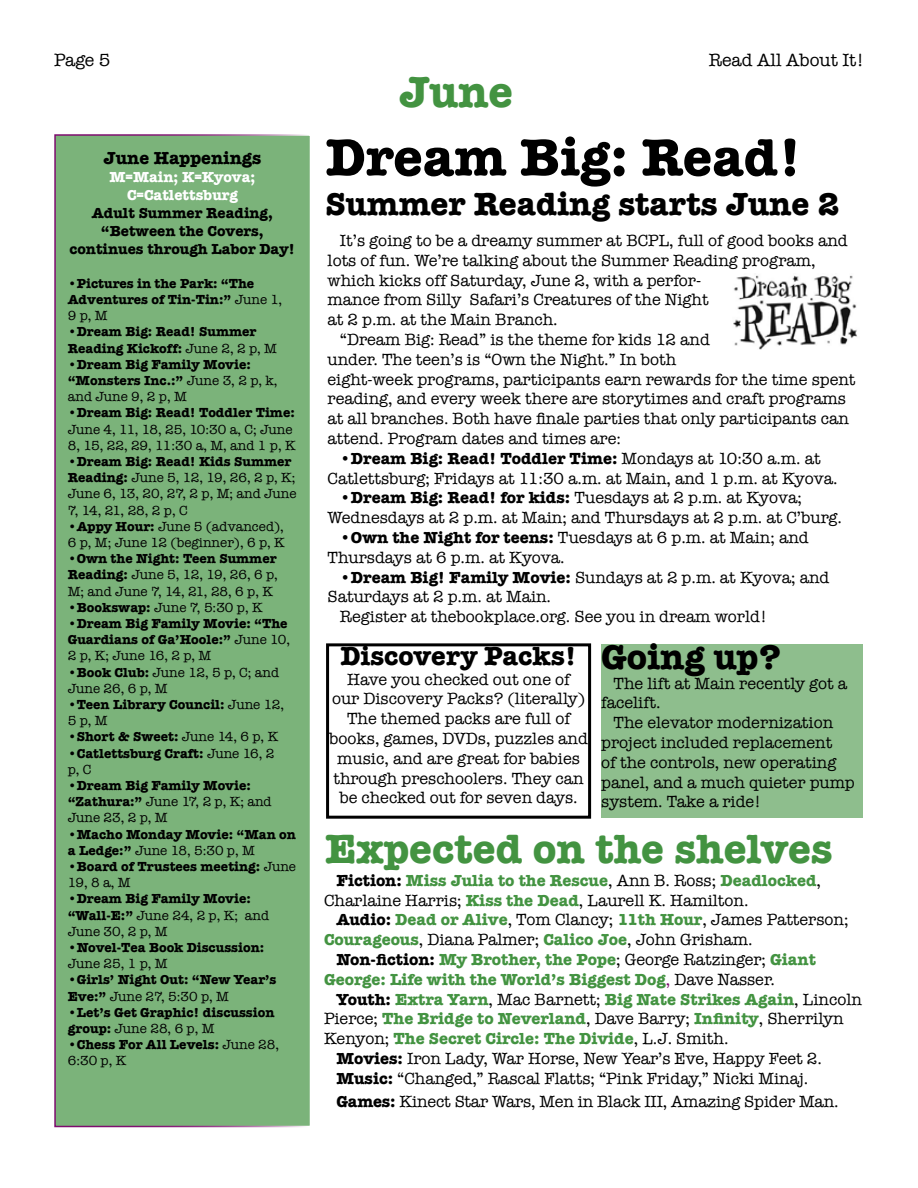
<style>
.page{position:relative;width:918px;height:1188px;background:#fff}
.page>*{position:absolute;margin:0;border:0;box-sizing:border-box;transform-origin:0 0}
.t1{font:700 54px "American Typewriter";color:#000}
.t2{font:700 45px "American Typewriter";color:#439341}
.t3{font:700 42px "American Typewriter";color:#439341}
.t4{font:700 36px "American Typewriter";color:#000}
.t5{font:700 33px "American Typewriter";color:#000}
.t6{font:700 27px "American Typewriter";color:#000}
.t7{font:18px "American Typewriter";color:#000}
.t8{font:700 18px "American Typewriter";color:#000}
.t9{font:16.5px/19.8px "American Typewriter";color:#000}
.t10{font:700 16.5px "American Typewriter";color:#439341}
.t11{font:700 15px/18px "American Typewriter";color:#000;text-align:center}
.t12{font:700 15px/18px "American Typewriter";color:#fff;text-align:center}
.t13{font:700 13.5px/16.2px "American Typewriter";color:#000}
.t14{font:13.5px/16.2px "American Typewriter";color:#000}
.s1{font-weight:400}
.s2{font-weight:700}
.s3{font-weight:700;color:#439341}
.s4{color:#000}
.s5{font-weight:400;color:#000}
.s6{font-weight:400;color:#7e0c6e}
</style>
<div class="page">
<div style="left:55px;top:135px;width:256px;height:991px;background:#7bb37a"></div>
<img style="left:733px;top:275px;width:124px;height:74px">
<div style="left:326px;top:643px;width:265px;height:176px;border:3px solid #000"></div>
<div style="left:601px;top:644px;width:261px;height:173px;background:#8ebe8d"></div>
<p class="t7" style="left:54px;top:47px;width:58px">Page 5</p>
<p class="t7" style="left:709px;top:47px;width:157px">Read All About It!</p>
<h2 class="t2" style="left:399px;top:53px;width:115px">June</h2>
<p class="t8" style="left:104px;top:142px;width:159px">June Happenings</p>
<p class="t12" style="left:109px;top:167px;width:148px">M=Main; K=Kyova;<br>C=Catlettsburg</p>
<p class="t11" style="left:70px;top:203px;width:227px">Adult Summer Reading, “Between the Covers, continues through Labor Day!</p>
<p class="t13" style="left:68px;top:274px;width:216px">•Pictures in the Park: “The<br>Adventures of Tin-Tin:” <span class="s1">June 1,<br>9 p, M</span></p>
<p class="t13" style="left:68px;top:323px;width:211px">•Dream Big: Read! Summer<br>Reading Kickoff: <span class="s1">June 2, 2 p, M</span></p>
<p class="t13" style="left:68px;top:355px;width:211px">•Dream Big Family Movie: “Monsters Inc.:” <span class="s1">June 3, 2 p, k, and June 9, 2 p, M</span></p>
<p class="t13" style="left:68px;top:404px;width:229px">•Dream Big: Read! Toddler Time:</p>
<p class="t14" style="left:68px;top:420px;width:229px">June 4, 11, 18, 25, 10:30 a, C; June<br>8, 15, 22, 29, 11:30 a, M, and 1 p, K</p>
<p class="t14" style="left:68px;top:453px;width:230px"><span class="s2">•Dream Big: Read! Kids Summer<br>Reading:</span> June 5, 12, 19, 26, 2 p, K;<br>June 6, 13, 20, 27, 2 p, M; and June<br>7, 14, 21, 28, 2 p, C</p>
<p class="t14" style="left:68px;top:518px;width:219px"><span class="s2">•Appy Hour:</span> June 5 (advanced),<br>6 p, M; June 12 (beginner), 6 p, K</p>
<p class="t14" style="left:68px;top:550px;width:212px;text-align:justify"><span class="s2">•Own the Night: Teen Summer Reading:</span> June 5, 12, 19, 26, 6 p, M; and June 7, 14, 21, 28, 6 p, K</p>
<p class="t14" style="left:68px;top:599px;width:196px"><span class="s2">•Bookswap:</span> June 7, 5:30 p, K</p>
<p class="t13" style="left:68px;top:615px;width:224px">•Dream Big Family Movie: “The<br>Guardians of Ga’Hoole:” <span class="s1">June 10,<br>2 p, K; June 16, 2 p, M</span></p>
<p class="t14" style="left:68px;top:663px;width:213px"><span class="s2">•Book Club:</span> June 12, 5 p, C; and<br>June 26, 6 p, M</p>
<p class="t13" style="left:68px;top:696px;width:218px">•Teen Library Council: <span class="s1">June 12,<br>5 p, M</span></p>
<p class="t13" style="left:68px;top:728px;width:212px">•Short &amp; Sweet: <span class="s1">June 14, 6 p, K</span></p>
<p class="t13" style="left:68px;top:744px;width:208px">•Catlettsburg Craft: <span class="s1">June 16, 2 p, C</span></p>
<p class="t13" style="left:68px;top:777px;width:205px">•Dream Big Family Movie: “Zathura:” <span class="s1">June 17, 2 p, K; and<br>June 23, 2 p, M</span></p>
<p class="t13" style="left:68px;top:825px;width:230px">•Macho Monday Movie: “Man on a Ledge:” <span class="s1">June 18, 5:30 p, M</span></p>
<p class="t13" style="left:68px;top:858px;width:230px">•Board of Trustees meeting: <span class="s1">June<br>19, 8 a, M</span></p>
<p class="t13" style="left:68px;top:890px;width:203px">•Dream Big Family Movie: “Wall-E:” <span class="s1">June 24, 2 p, K; and<br>June 30, 2 p, M</span></p>
<p class="t13" style="left:68px;top:939px;width:198px">•Novel-Tea Book Discussion:</p>
<p class="t14" style="left:68px;top:955px;width:101px">June 25, 1 p, M</p>
<p class="t13" style="left:68px;top:971px;width:210px">•Girls’ Night Out: “New Year’s<br>Eve:” <span class="s1">June 27, 5:30 p, M</span></p>
<p class="t13" style="left:68px;top:1003px;width:208px">•Let’s Get Graphic! discussion group: <span class="s1">June 28, 6 p, M</span></p>
<p class="t13" style="left:68px;top:1036px;width:213px">•Chess For All Levels: <span class="s1">June 28,<br>6:30 p, K</span></p>
<h1 class="t1" style="left:326px;top:111px;width:478px">Dream Big: Read!</h1>
<h3 class="t5" style="left:326px;top:176px;width:515px">Summer Reading starts June 2</h3>
<p class="t9" style="left:340px;top:230px;width:509px">It’s going to be a dreamy summer at BCPL, full of good books and</p>
<p class="t9" style="left:328px;top:250px;width:490px">lots of fun. We’re talking about the Summer Reading program,</p>
<p class="t9" style="left:328px;top:270px;width:375px">which kicks off Saturday, June 2, with a perfor-</p>
<p class="t9" style="left:328px;top:290px;width:383px">mance from Silly Safari’s Creatures of the Night</p>
<p class="t9" style="left:328px;top:309px;width:232px">at 2 p.m. at the Main Branch.</p>
<p class="t9" style="left:340px;top:329px;width:371px">“Dream Big: Read” is the theme for kids 12 and</p>
<p class="t9" style="left:328px;top:349px;width:350px">under. The teen’s is “Own the Night.” In both</p>
<p class="t9" style="left:328px;top:369px;width:529px">eight-week programs, participants earn rewards for the time spent</p>
<p class="t9" style="left:328px;top:389px;width:520px">reading, and every week there are storytimes and craft programs</p>
<p class="t9" style="left:328px;top:408px;width:523px">at all branches. Both have finale parties that only participants can</p>
<p class="t9" style="left:328px;top:428px;width:295px">attend. Program dates and times are:</p>
<p class="t9" style="left:328px;top:448px;width:512px;text-align:center"><span class="s2">•Dream Big: Read! Toddler Time:</span> Mondays at 10:30 a.m. at<br>Catlettsburg; Fridays at 11:30 a.m. at Main, and 1 p.m. at Kyova.</p>
<p class="t9" style="left:328px;top:488px;width:516px;text-indent:12px"><span class="s2">•Dream Big: Read! for kids:</span> Tuesdays at 2 p.m. at Kyova;<br>Wednesdays at 2 p.m. at Main; and Thursdays at 2 p.m. at C’burg.</p>
<p class="t9" style="left:328px;top:527px;width:483px;text-indent:12px"><span class="s2">•Own the Night for teens:</span> Tuesdays at 6 p.m. at Main; and<br>Thursdays at 6 p.m. at Kyova.</p>
<p class="t9" style="left:340px;top:567px;width:491px"><span class="s2">•Dream Big! Family Movie:</span> Sundays at 2 p.m. at Kyova; and</p>
<p class="t9" style="left:328px;top:587px;width:225px">Saturdays at 2 p.m. at Main.</p>
<p class="t9" style="left:340px;top:606px;width:429px">Register at thebookplace.org. See you in dream world!</p>
<h3 class="t6" style="left:340px;top:632px;width:238px">Discovery Packs!</h3>
<p class="t9" style="left:329px;top:669px;width:260px;text-align:center">Have you checked out one of<br>our Discovery Packs? (literally)<br>The themed packs are full of books, games, DVDs, puzzles and music, and are great for babies through preschoolers. They can be checked out for seven days.</p>
<h3 class="t4" style="left:601px;top:626px;width:181px">Going up?</h3>
<p class="t9" style="left:601px;top:673px;width:247px;text-indent:12px">The lift at Main recently got a facelift.</p>
<p class="t9" style="left:601px;top:712px;width:255px;text-indent:12px">The elevator modernization project included replacement<br>of the controls, new operating panel, and a much quieter pump system. Take a ride!</p>
<h3 class="t3" style="left:325px;top:813px;width:509px">Expected on the shelves</h3>
<p class="t9" style="left:324px;top:870px;width:499px;text-indent:12px"><span class="s2">Fiction:</span> <span class="s3">Miss Julia to the Rescue</span>, Ann B. Ross; <span class="s3">Deadlocked</span>,<br>Charlaine Harris; <span class="s3">Kiss the Dead</span>, Laurell K. Hamilton.</p>
<p class="t9" style="left:336px;top:909px;width:514px"><span class="s2">Audio:</span> <span class="s3">Dead or Alive</span>, Tom Clancy; <span class="s3">11th Hour</span>, James Patterson;</p>
<p class="t9" style="left:324px;top:929px;width:430px"><span class="s3">Courageous</span>, Diana Palmer; <span class="s3">Calico Joe</span>, John Grisham.</p>
<p class="t10" style="left:336px;top:945px;width:481px"><span class="s4">Non-fiction:</span> My Brother, the Pope<span class="s5">; George Ratzinger;</span> Giant</p>
<p class="t10" style="left:324px;top:965px;width:453px">George: Life with the World’s Biggest Dog<span class="s6">,</span> <span class="s5">Dave Nasser.</span></p>
<p class="t10" style="left:336px;top:985px;width:527px"><span class="s4">Youth:</span> Extra Yarn<span class="s5">, Mac Barnett;</span> Big Nate Strikes Again<span class="s5">, Lincoln</span></p>
<p class="t9" style="left:324px;top:1008px;width:521px">Pierce; <span class="s3">The Bridge to Neverland</span>, Dave Barry; <span class="s3">Infinity</span>, Sherrilyn</p>
<p class="t10" style="left:324px;top:1024px;width:406px"><span class="s5">Kenyon;</span> The Secret Circle: The Divide<span class="s5">, L.J. Smith.</span></p>
<p class="t9" style="left:336px;top:1048px;width:487px"><span class="s2">Movies:</span> Iron Lady, War Horse, New Year’s Eve, Happy Feet 2.</p>
<p class="t9" style="left:336px;top:1068px;width:474px"><span class="s2">Music:</span> “Changed,” Rascal Flatts; “Pink Friday,” Nicki Minaj.</p>
<p class="t9" style="left:336px;top:1091px;width:504px"><span class="s2">Games:</span> Kinect Star Wars, Men in Black III, Amazing Spider Man.</p>
</div>
